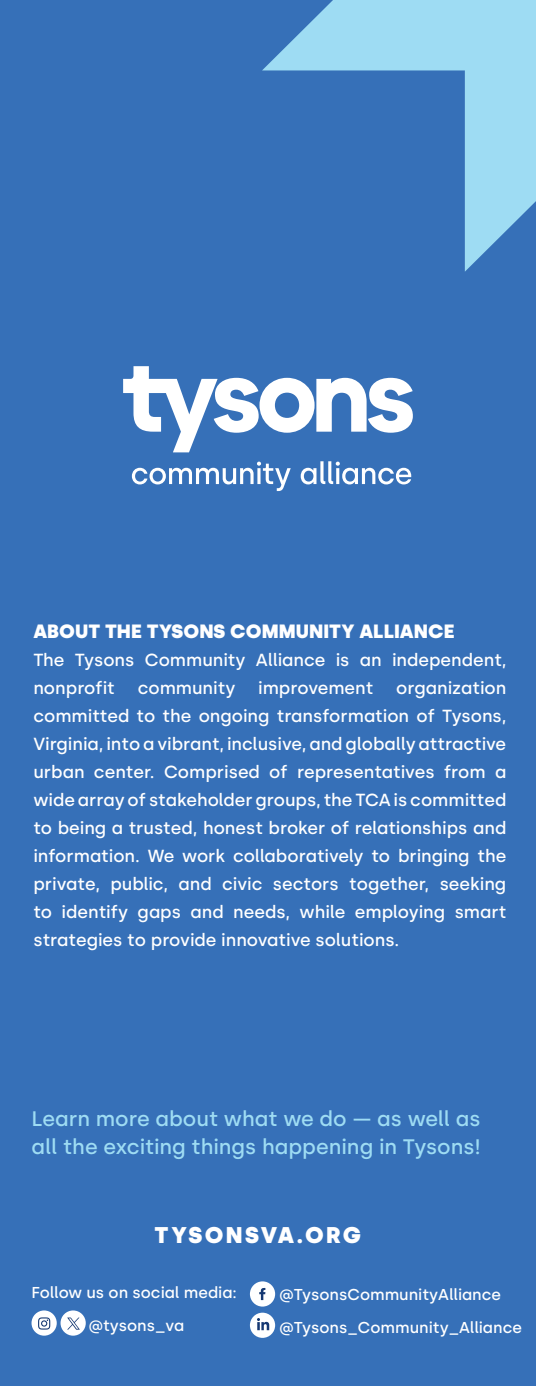
<style>
.page{position:relative;width:536px;height:1386px;background:#3670b8}
.page>*{position:absolute;margin:0;border:0;box-sizing:border-box;transform-origin:0 0}
.t1{font:900 22.75px "Silka";letter-spacing:.1em;color:#fff}
.t2{font:500 21px/28px "Silka";color:#9edcf3}
.t3{font:900 19.25px "Silka";color:#fff}
.t4{font:500 17.5px/28px "Silka";color:#fff}
.t5{font:500 15.75px/33.2px "Silka";color:#fff}
</style>
<div class="page">
<div style="left:250px;top:1281px;width:25px;height:26px;background:#fff;border-radius:50%"></div>
<svg style="left:259px;top:1287px;width:6px;height:13px"></svg>
<div style="left:250px;top:1313px;width:25px;height:25px;background:#fff;border-radius:50%"></div>
<svg style="left:257px;top:1318px;width:12px;height:12px"></svg>
<div style="left:60px;top:1310px;width:26px;height:26px;background:#fff;border-radius:50%"></div>
<div style="left:31px;top:1310px;width:26px;height:26px;background:#fff;border-radius:50%"></div>
<svg style="left:38px;top:1317px;width:12px;height:13px"></svg>
<svg style="left:67px;top:1318px;width:13px;height:12px"></svg>
<svg style="left:123px;top:366px;width:289px;height:86px"></svg>
<svg style="left:132px;top:462px;width:158px;height:29px"></svg>
<svg style="left:300px;top:461px;width:111px;height:23px"></svg>
<svg style="left:262px;top:0;width:274px;height:272px"></svg>
<p class="t3" style="left:33px;top:620px;width:422px">ABOUT THE TYSONS COMMUNITY ALLIANCE</p>
<p class="t4" style="left:33px;top:646px;width:474px">The Tysons Community Alliance is an independent, nonprofit</p>
<p class="t4" style="left:33px;top:674px;width:474px;text-align:justify;text-indent:363px">organization committed to the ongoing transformation of Tysons, Virginia, into a vibrant, inclusive, and globally attractive urban center. Comprised of representatives from a wide array of stakeholder groups, the TCA is committed to being a trusted, honest broker of relationships and information. We work collaboratively to bringing the private, public, and civic sectors together, seeking to identify gaps and needs, while employing smart strategies to provide innovative solutions.</p>
<p class="t4" style="left:138px;top:674px;width:99px">community</p>
<p class="t4" style="left:258px;top:674px;width:117px">improvement</p>
<p class="t2" style="left:32px;top:1105px;width:451px">Learn more about what we do — as well as all the exciting things happening in Tysons!</p>
<h1 class="t1" style="left:154px;top:1222px;width:208px">TYSONSVA.ORG</h1>
<p class="t5" style="left:32px;top:1276px;width:207px;text-align:center">Follow us on social media: @tysons_va</p>
<p class="t5" style="left:279px;top:1278px;width:244px">@TysonsCommunityAlliance @Tysons_Community_Alliance</p>
</div>
